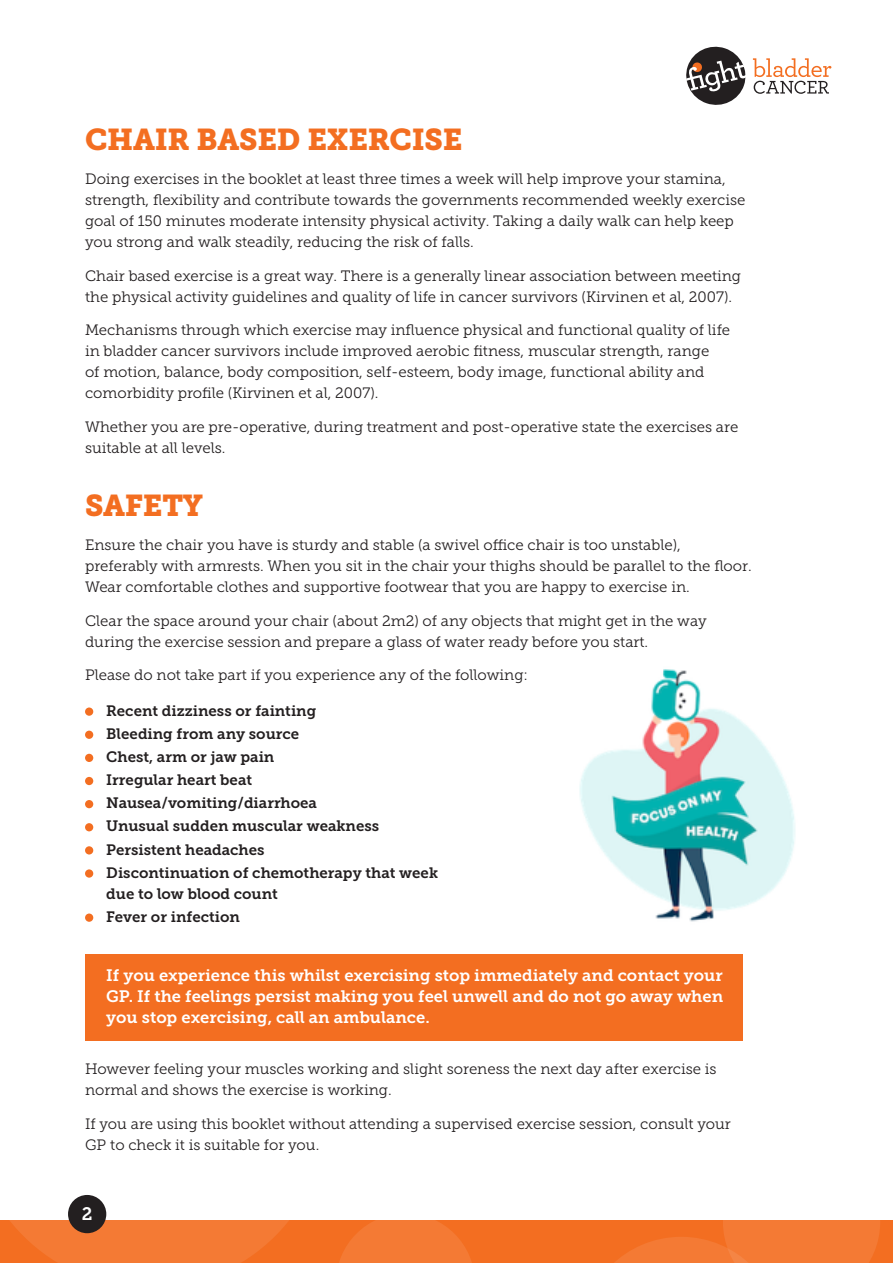
<style>
.page{position:relative;width:893px;height:1263px;background:#fff}
.page>*{position:absolute;margin:0;border:0;box-sizing:border-box;transform-origin:0 0}
.t1{font:30px "Museo Slab 900";letter-spacing:-.01em;color:#f36e21}
.t2{font:18px "Museo Slab 700";color:#fff}
.t3{font:16.5px/21px "Museo Slab 700";color:#fff;text-align:justify}
.t4{font:15px/21px "Museo Slab 300";color:#231f20}
.t5{font:15px/21px "Museo Slab 700";color:#231f20}
</style>
<div class="page">
<svg style="left:686px;top:46px;width:145px;height:59px"></svg>
<div style="left:0;top:1220px;width:893px;height:43px;background:#f36e21"></div>
<svg style="left:339px;top:1220px;width:133px;height:43px"></svg>
<svg style="left:614px;top:1220px;width:266px;height:43px"></svg>
<svg style="left:10px;top:1220px;width:279px;height:43px"></svg>
<div style="left:68px;top:1195px;width:38px;height:38px;background:#231f20;border-radius:50%"></div>
<img style="left:579px;top:669px;width:216px;height:253px">
<div style="left:85px;top:954px;width:658px;height:87px;background:#f36e21"></div>
<div style="left:85px;top:707px;width:8px;height:9px;background:#f36e21;border-radius:50%"></div>
<div style="left:85px;top:731px;width:8px;height:8px;background:#f36e21;border-radius:50%"></div>
<div style="left:85px;top:754px;width:8px;height:8px;background:#f36e21;border-radius:50%"></div>
<div style="left:85px;top:777px;width:8px;height:8px;background:#f36e21;border-radius:50%"></div>
<div style="left:85px;top:800px;width:8px;height:8px;background:#f36e21;border-radius:50%"></div>
<div style="left:85px;top:823px;width:8px;height:8px;background:#f36e21;border-radius:50%"></div>
<div style="left:85px;top:846px;width:8px;height:8px;background:#f36e21;border-radius:50%"></div>
<div style="left:85px;top:869px;width:8px;height:9px;background:#f36e21;border-radius:50%"></div>
<div style="left:85px;top:913px;width:8px;height:9px;background:#f36e21;border-radius:50%"></div>
<p class="t1" style="left:85px;top:122px;width:379px">CHAIR BASED EXERCISE</p>
<p class="t4" style="left:85px;top:168px;width:662px">Doing exercises in the booklet at least three times a week will help improve your stamina, strength, flexibility and contribute towards the governments recommended weekly exercise goal of 150 minutes moderate intensity physical activity. Taking a daily walk can help keep you strong and walk steadily, reducing the risk of falls.</p>
<p class="t4" style="left:85px;top:265px;width:658px">Chair based exercise is a great way. There is a generally linear association between meeting the physical activity guidelines and quality of life in cancer survivors (Kirvinen et al, 2007).</p>
<p class="t4" style="left:85px;top:320px;width:647px">Mechanisms through which exercise may influence physical and functional quality of life in bladder cancer survivors include improved aerobic fitness, muscular strength, range<br>of motion, balance, body composition, self-esteem, body image, functional ability and comorbidity profile (Kirvinen et al, 2007).</p>
<p class="t4" style="left:85px;top:417px;width:655px">Whether you are pre-operative, during treatment and post-operative state the exercises are suitable at all levels.</p>
<p class="t1" style="left:85px;top:488px;width:119px">SAFETY</p>
<p class="t4" style="left:85px;top:534px;width:668px">Ensure the chair you have is sturdy and stable (a swivel office chair is too unstable), preferably with armrests. When you sit in the chair your thighs should be parallel to the floor.<br>Wear comfortable clothes and supportive footwear that you are happy to exercise in.</p>
<p class="t4" style="left:85px;top:610px;width:623px">Clear the space around your chair (about 2m2) of any objects that might get in the way during the exercise session and prepare a glass of water ready before you start.</p>
<p class="t4" style="left:85px;top:665px;width:444px">Please do not take part if you experience any of the following:</p>
<p class="t5" style="left:106px;top:700px;width:211px">Recent dizziness or fainting</p>
<p class="t5" style="left:106px;top:723px;width:194px">Bleeding from any source</p>
<p class="t5" style="left:106px;top:746px;width:170px">Chest, arm or jaw pain</p>
<p class="t5" style="left:106px;top:769px;width:147px">Irregular heart beat</p>
<p class="t5" style="left:106px;top:793px;width:212px">Nausea/vomiting/diarrhoea</p>
<p class="t5" style="left:106px;top:816px;width:274px">Unusual sudden muscular weakness</p>
<p class="t5" style="left:106px;top:839px;width:160px">Persistent headaches</p>
<p class="t5" style="left:106px;top:862px;width:333px">Discontinuation of chemotherapy that week due to low blood count</p>
<p class="t5" style="left:106px;top:906px;width:135px">Fever or infection</p>
<p class="t3" style="left:106px;top:965px;width:618px">If you experience this whilst exercising stop immediately and contact your GP. If the feelings persist making you feel unwell and do not go away when you stop exercising, call an ambulance.</p>
<p class="t4" style="left:85px;top:1059px;width:633px">However feeling your muscles working and slight soreness the next day after exercise is normal and shows the exercise is working.</p>
<p class="t4" style="left:85px;top:1113px;width:647px">If you are using this booklet without attending a supervised exercise session, consult your<br>GP to check it is suitable for you.</p>
<p class="t2" style="left:82px;top:1204px;width:12px">2</p>
</div>
